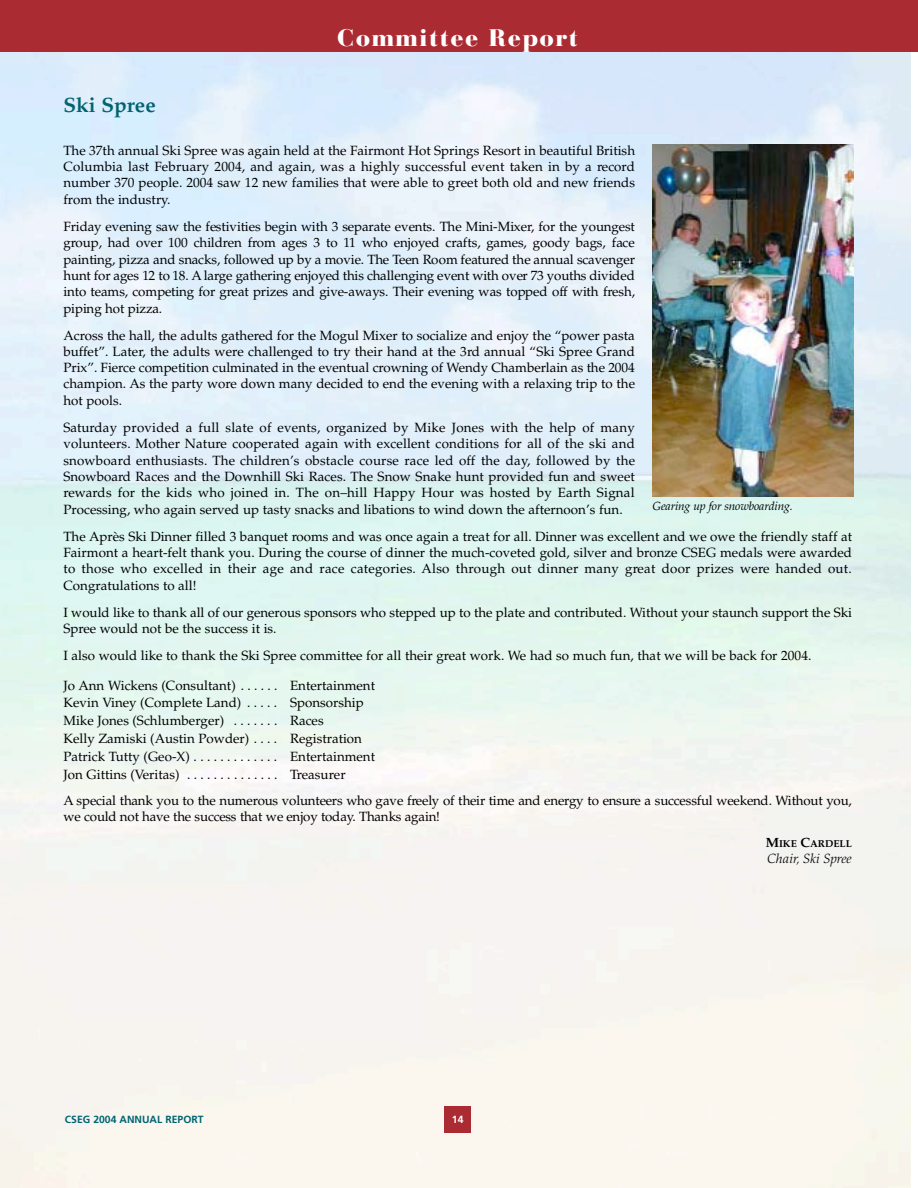
<style>
.page{position:relative;width:918px;height:1188px;background:#fff}
.page>*{position:absolute;margin:0;border:0;box-sizing:border-box;transform-origin:0 0}
.t1{font:900 23.7px "Bauer Bodoni";letter-spacing:.06em;color:#fff}
.t2{font:700 20.85px "Palatino";color:#006470}
.t3{font:13.35px/16.4px "Palatino";color:#000;text-align:justify}
.t4{font:italic 300 13.35px "Palatino";color:#000}
.t5{font:italic 11.85px "Palatino";letter-spacing:-.02em;color:#000}
.t6{font:700 10.35px "Frutiger";color:#006470}
.t7{font:700 10.35px "Frutiger";color:#fff}
.t8{font:700 10.05px "Palatino";color:#000}
.s1{font-size:13.35px}
</style>
<div class="page">
<img style="left:1px;top:52px;width:909px;height:1136px">
<div style="left:0;top:0;width:918px;height:52px;background:#ab2b33"></div>
<div style="left:444px;top:1107px;width:26px;height:26px;background:#ab2b33"></div>
<img style="left:652px;top:144px;width:202px;height:352px">
<h2 class="t2" style="left:63px;top:97px;width:94px">Ski Spree</h2>
<h1 class="t1" style="left:337px;top:28px;width:242px">Committee Report</h1>
<p class="t3" style="left:63px;top:144px;width:573px">The 37th annual Ski Spree was again held at the Fairmont Hot Springs Resort in beautiful British Columbia last February 2004, and again, was a highly successful event taken in by a record number 370 people. 2004 saw 12 new families that were able to greet both old and new friends from the industry.</p>
<p class="t3" style="left:63px;top:220px;width:573px">Friday evening saw the festivities begin with 3 separate events. The Mini-Mixer, for the youngest g roup, had over 100 children from ages 3 to 11 who enjoyed crafts, games, goody bags, face painting, pizza and snacks, followed up by a movie. The Teen Room featured the annual scavenger hunt for ages 12 to 18. A la rge gathering enjoyed this challenging event with over 73 youths divided into teams, competing for great prizes and give-aways. Their evening was topped off with fre s h , piping hot pizza.</p>
<p class="t3" style="left:63px;top:328px;width:573px">Across the hall, the adults gathered for the Mogul Mixer to socialize and enjoy the “power pasta buffet”. Later, the adults were challenged to try their hand at the 3rd annual “Ski Spree Grand Prix”. Fierce competition culminated in the eventual crowning of Wendy Chamberlain as the 2004 champion. As the party wore down many decided to end the evening with a relaxing trip to the hot pools.</p>
<p class="t3" style="left:63px;top:421px;width:573px">Saturday provided a full slate of events, organized by Mike Jones with the help of many volunteers. Mother Nature cooperated again with excellent conditions for all of the ski and snowboard enthusiasts. The children’s obstacle course race led off the day, followed by the Snowboard Races and the Downhill Ski Races. The Snow Snake hunt provided fun and sweet rewards for the kids who joined in. The on–hill Happy Hour was hosted by Earth Signal Processing, who again served up tasty snacks and libations to wind down the afternoon’s fun.</p>
<p class="t3" style="left:63px;top:529px;width:790px">The Après Ski Dinner filled 3 banquet rooms and was once again a treat for all. Dinner was excellent and we owe the friendly staff at Fairmont a heart-felt thank you. During the course of dinner the much-coveted gold, silver and bronze CSEG medals were awarded to those who excelled in their age and race categories. Also through out dinner many great door prizes were handed out.<br>Congratulations to all!</p>
<p class="t3" style="left:63px;top:605px;width:790px">I would like to thank all of our generous sponsors who stepped up to the plate and contributed. Without your staunch support the Ski<br>Spree would not be the success it is.</p>
<p class="t3" style="left:63px;top:649px;width:749px">I also would like to thank the Ski Spree committee for all their great work. We had so much fun, that we will be back for 2004.</p>
<p class="t3" style="left:63px;top:678px;width:313px;line-height:17.9px;text-align:left">Jo Ann Wickens (Consultant) . . . . . . Entertainment Kevin Viney (Complete Land) . . . . . Sponsorship Mike Jones (Schlumberger) . . . . . . . Races<br>Kelly Zamiski (Austin Powder) . . . . Registration Patrick Tutty (Geo-X) . . . . . . . . . . . . . Entertainment Jon Gittins (Veritas) . . . . . . . . . . . . . . Treasurer</p>
<p class="t3" style="left:63px;top:794px;width:790px">A special thank you to the numerous volunteers who gave freely of their time and energy to ensure a successful weekend. Without you, we could not have the success that we enjoy today. Thanks again!</p>
<p class="t8" style="left:766px;top:840px;width:87px"><span class="s1">M</span>IKE <span class="s1">C</span>ARDELL</p>
<p class="t4" style="left:767px;top:853px;width:86px">Chair, Ski Spree</p>
<p class="t5" style="left:653px;top:501px;width:142px">Gearing up for snowboarding.</p>
<p class="t6" style="left:65px;top:1116px;width:140px">CSEG 2004 ANNUAL REPORT</p>
<p class="t7" style="left:452px;top:1116px;width:13px">14</p>
</div>
